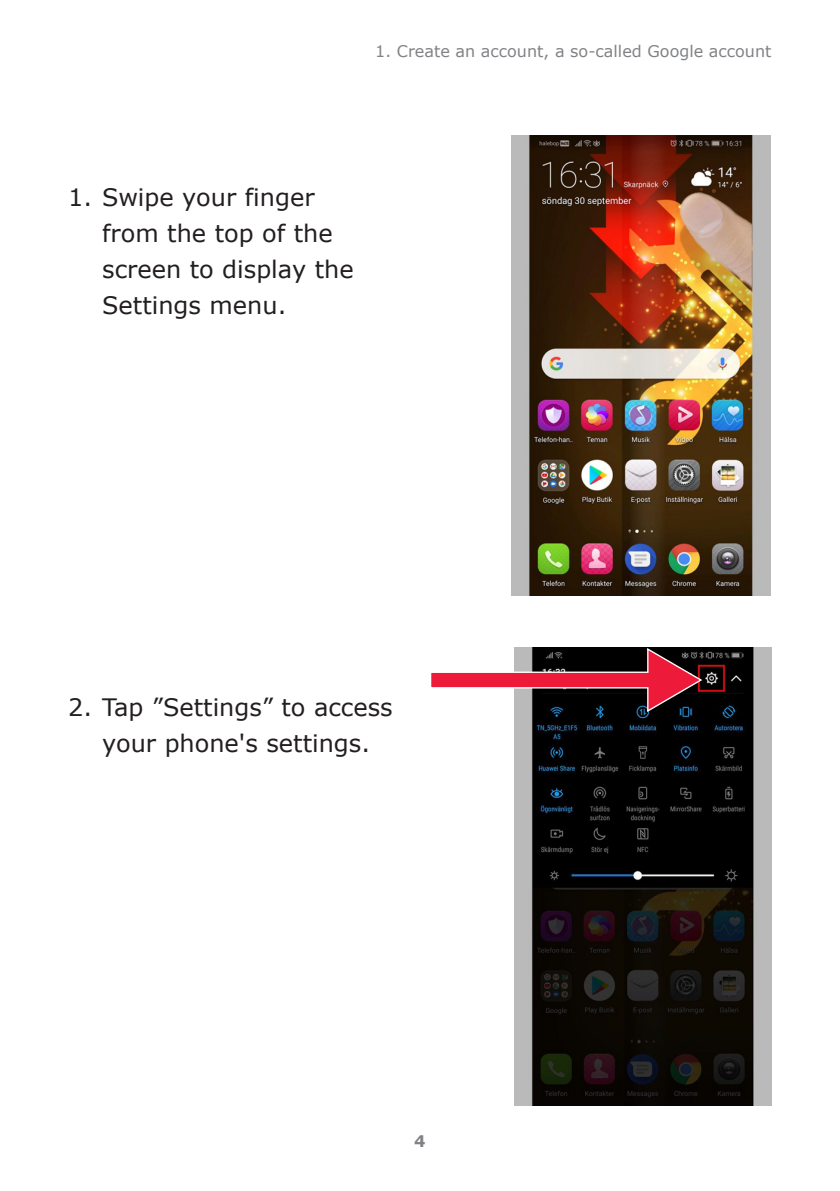
<style>
.page{position:relative;width:840px;height:1191px;background:#fff}
.page>*{position:absolute;margin:0;border:0;box-sizing:border-box;transform-origin:0 0}
.t1{font:24px/36px "Verdana";color:#231f20}
.t2{font:16px "Verdana";color:#808285}
.t3{font:700 16px "Verdana";color:#808285}
</style>
<div class="page">
<img style="left:511px;top:135px;width:258px;height:460px">
<img style="left:514px;top:648px;width:257px;height:458px">
<svg style="left:431px;top:647px;width:272px;height:66px"></svg>
<p class="t2" style="left:375px;top:40px;width:397px">1. Create an account, a so-called Google account</p>
<p class="t1" style="left:102px;top:178px;width:253px;text-indent:-34px">1. Swipe your finger from the top of the screen to display the<br>Settings menu.</p>
<p class="t1" style="left:68px;top:689px;width:326px;text-align:center">2. Tap ”Settings” to access your phone's settings.</p>
<p class="t3" style="left:414px;top:1129px;width:13px">4</p>
</div>
